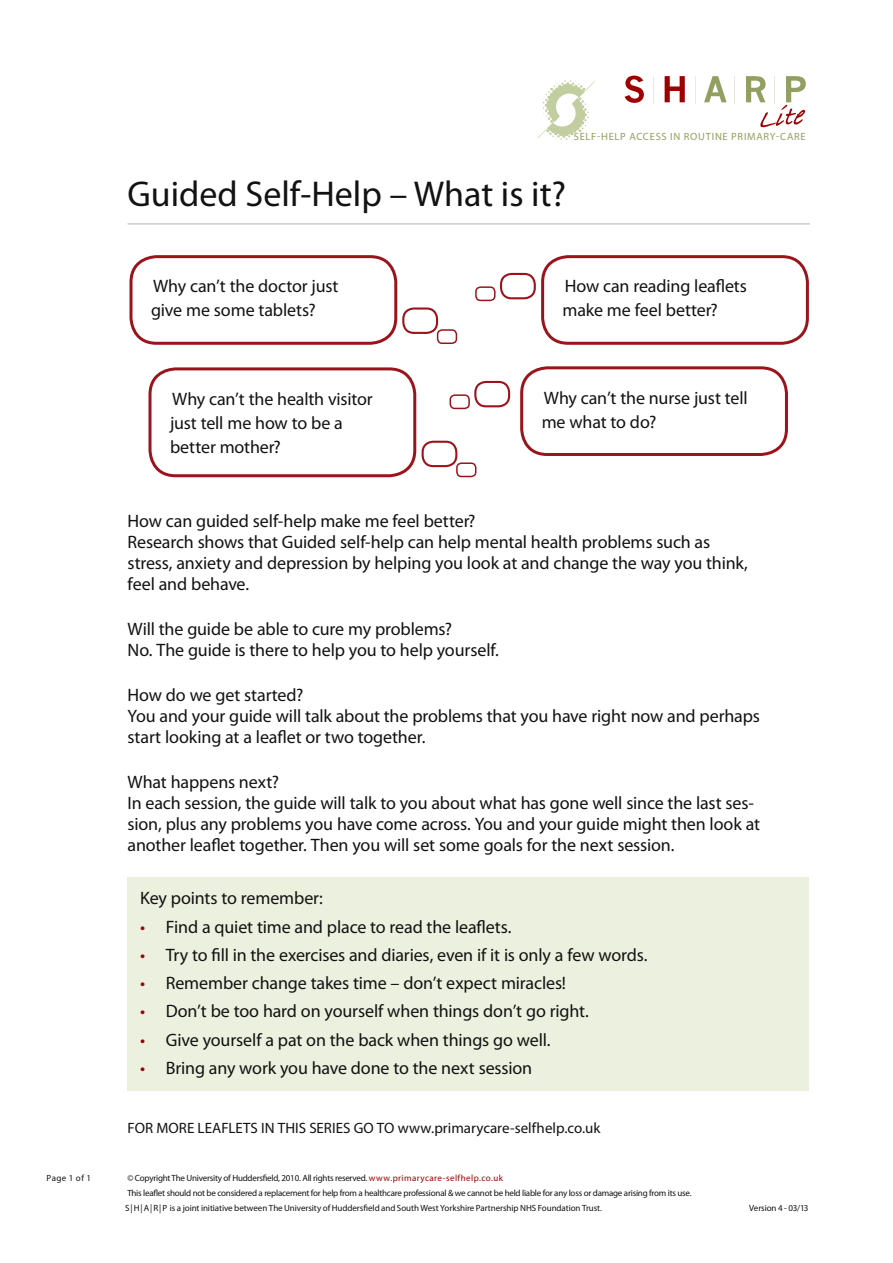
<style>
.page{position:relative;width:893px;height:1263px;background:#fff}
.page>*{position:absolute;margin:0;border:0;box-sizing:border-box;transform-origin:0 0}
.t1{font:36px "Myriad Pro";color:#121212}
.t2{font:18px/21px "Myriad Pro";letter-spacing:-.005em;color:#121212}
.t3{font:15px "Myriad Pro";letter-spacing:.005em;color:#121212}
.t4{font:10.5px "Myriad Pro";letter-spacing:.07em;color:#919f61}
.t5{font:9px/15px "Myriad Pro";letter-spacing:-.025em;color:#121212}
.s1{color:#9e0000}
</style>
<div class="page">
<svg style="left:625px;top:76px;width:19px;height:27px"></svg>
<svg style="left:653px;top:76px;width:1px;height:27px"></svg>
<svg style="left:665px;top:76px;width:20px;height:26px"></svg>
<svg style="left:695px;top:76px;width:1px;height:27px"></svg>
<svg style="left:704px;top:76px;width:23px;height:26px"></svg>
<svg style="left:734px;top:76px;width:1px;height:27px"></svg>
<svg style="left:746px;top:76px;width:60px;height:51px"></svg>
<svg style="left:537px;top:80px;width:58px;height:60px"></svg>
<hr style="left:128px;top:224px;width:682px;height:1px;background:#b2b2b6">
<div style="left:128px;top:878px;width:680px;height:213px;background:#ecf0de"></div>
<div style="left:129px;top:255px;width:268px;height:90px;border:3px solid #9b141b;border-radius:26px"></div>
<div style="left:520px;top:366px;width:268px;height:90px;border:3px solid #9b141b;border-radius:26px"></div>
<div style="left:541px;top:255px;width:268px;height:90px;border:3px solid #9b141b;border-radius:26px"></div>
<div style="left:402px;top:307px;width:36px;height:27px;border:2px solid #9b141b;border-radius:10px"></div>
<div style="left:437px;top:329px;width:20px;height:15px;border:2px solid #9b141b;border-radius:5px"></div>
<div style="left:148px;top:367px;width:268px;height:110px;border:3px solid #9b141b;border-radius:26px"></div>
<div style="left:422px;top:441px;width:35px;height:26px;border:2px solid #9b141b;border-radius:10px"></div>
<div style="left:456px;top:462px;width:20px;height:15px;border:2px solid #9b141b;border-radius:5px"></div>
<div style="left:500px;top:273px;width:36px;height:26px;border:2px solid #9b141b;border-radius:10px"></div>
<div style="left:475px;top:286px;width:20px;height:15px;border:2px solid #9b141b;border-radius:5px"></div>
<div style="left:474px;top:381px;width:36px;height:26px;border:2px solid #9b141b;border-radius:10px"></div>
<div style="left:450px;top:394px;width:20px;height:15px;border:2px solid #9b141b;border-radius:5px"></div>
<p class="t4" style="left:574px;top:130px;width:214px">Self-Help Access in Routine Primary-Car</p>
<p class="t4" style="left:800px;top:130px;width:7px">e</p>
<h1 class="t1" style="left:128px;top:172px;width:440px">Guided Self-Help – What is it?</h1>
<p class="t2" style="left:151px;top:274px;width:189px;line-height:24px">Why can’t the doctor just give me some tablets?</p>
<p class="t2" style="left:170px;top:386px;width:204px;line-height:24px">Why can’t the health visitor just tell me how to be a better mother?</p>
<p class="t2" style="left:563px;top:274px;width:186px;line-height:24px">How can reading leaflets make me feel better?</p>
<p class="t2" style="left:542px;top:385px;width:207px;line-height:24px">Why can’t the nurse just tell me what to do?</p>
<p class="t2" style="left:128px;top:510px;width:622px">How can guided self-help make me feel better?<br>Research shows that Guided self-help can help mental health problems such as stress, anxiety and depression by helping you look at and change the way you think, feel and behave.</p>
<p class="t2" style="left:128px;top:618px;width:373px">Will the guide be able to cure my problems?<br>No. The guide is there to help you to help yourself.</p>
<p class="t2" style="left:128px;top:684px;width:634px">How do we get started?<br>You and your guide will talk about the problems that you have right now and perhaps start looking at a leaflet or two together.</p>
<p class="t2" style="left:128px;top:771px;width:634px">What happens next?<br>In each session, the guide will talk to you about what has gone well since the last ses&shy;sion, plus any problems you have come across. You and your guide might then look at another leaflet together. Then you will set some goals for the next session.</p>
<p class="t2" style="left:140px;top:887px;width:184px">Key points to remember:</p>
<p class="t2" style="left:140px;top:916px;width:373px"><span class="s1">•</span> Find a quiet time and place to read the leaflets.</p>
<p class="t2" style="left:140px;top:944px;width:509px"><span class="s1">•</span> Try to fill in the exercises and diaries, even if it is only a few words.</p>
<p class="t2" style="left:140px;top:972px;width:427px"><span class="s1">•</span> Remember change takes time – don’t expect miracles!</p>
<p class="t2" style="left:140px;top:1000px;width:450px"><span class="s1">•</span> Don’t be too hard on yourself when things don’t go right.</p>
<p class="t2" style="left:140px;top:1029px;width:412px"><span class="s1">•</span> Give yourself a pat on the back when things go well.</p>
<p class="t2" style="left:140px;top:1057px;width:393px"><span class="s1">•</span> Bring any work you have done to the next session</p>
<p class="t3" style="left:128px;top:1118px;width:102px">FOR MORELEAFLET</p>
<p class="t3" style="left:251px;top:1118px;width:351px">S IN THIS SERIES GO TO www.primarycare-selfhelp.co.uk</p>
<p class="t5" style="left:47px;top:1171px;width:46px">Page 1 of 1</p>
<p class="t5" style="left:125px;top:1171px;width:568px">© Copyright The University of Huddersfield, 2010. All rights reserved. <span class="s1">www.primarycare-selfhelp.co.uk<br></span>This leaflet should not be considered a replacement for help from a healthcare professional &amp; we cannot be held liable for any loss or damage arising from its use.<br>S|H|A|R|P is a joint initiative between The University of Huddersfield and South West Yorkshire Partnership NHS Foundation Trust.</p>
<p class="t5" style="left:749px;top:1201px;width:61px">Version 4 - 03/13</p>
</div>
